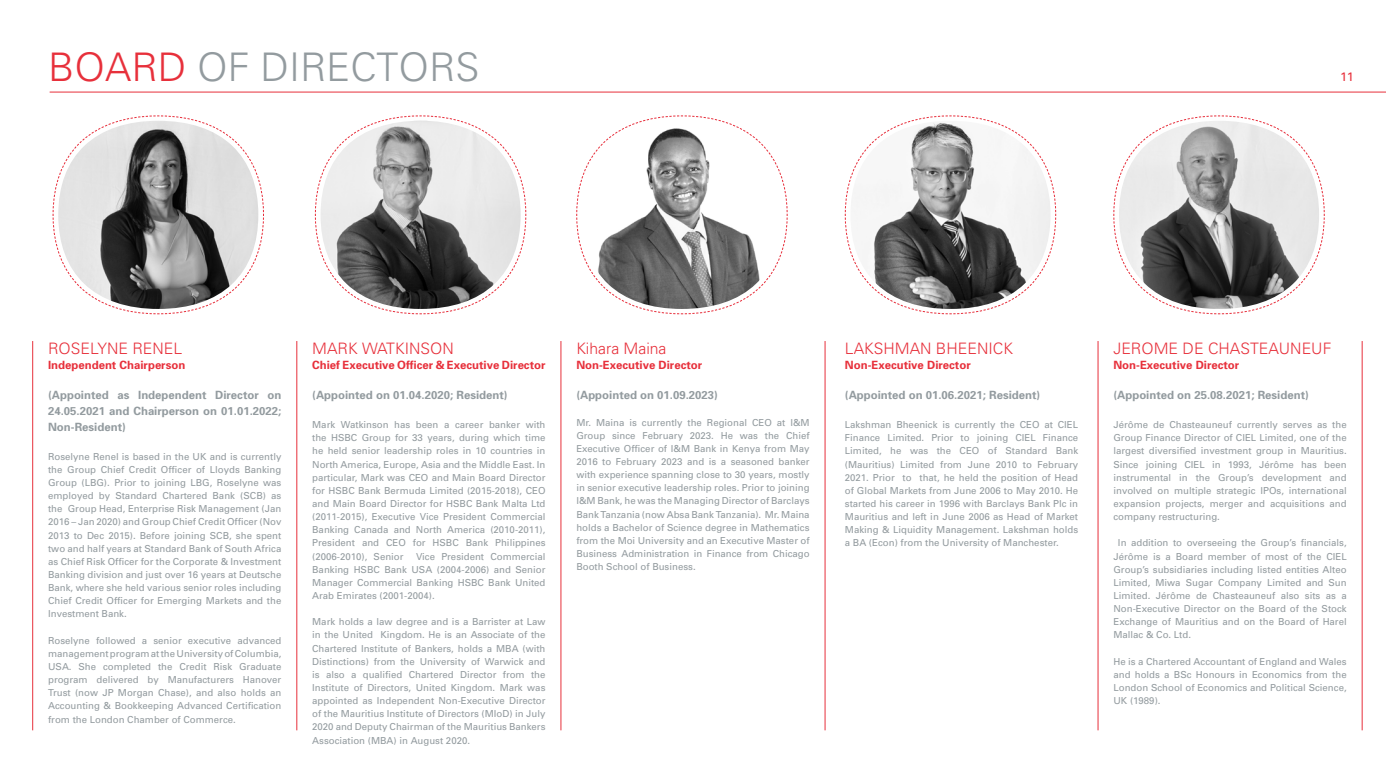
<style>
.page{position:relative;width:1386px;height:780px;background:#fff}
.page>*{position:absolute;margin:0;border:0;box-sizing:border-box;transform-origin:0 0}
.t1{font:300 39.38px "Univers";color:#939b9f}
.t2{font:300 15.75px "Univers";color:#e7303b}
.t3{font:12.25px "Univers";color:#e7303c}
.t4{font:700 11.38px/15.8px "Univers";color:#939b9f;text-align:justify}
.t5{font:700 11.38px "Univers";color:#e7303b}
.t6{font:9.62px/13.1px "Univers";color:#939b9f;text-align:justify}
.s1{color:#e7303b}
</style>
<div class="page">
<hr style="left:32px;top:341px;width:1px;height:389px;background:#e7303b">
<hr style="left:296px;top:341px;width:1px;height:389px;background:#e7303b">
<hr style="left:560px;top:341px;width:1px;height:389px;background:#e7303b">
<hr style="left:1097px;top:341px;width:1px;height:389px;background:#e7303b">
<hr style="left:824px;top:341px;width:1px;height:389px;background:#e7303b">
<hr style="left:1361px;top:341px;width:1px;height:389px;background:#e7303b">
<svg style="left:52px;top:115px;width:212px;height:199px"></svg>
<svg style="left:314px;top:115px;width:212px;height:199px"></svg>
<svg style="left:844px;top:115px;width:212px;height:199px"></svg>
<svg style="left:576px;top:115px;width:211px;height:199px"></svg>
<svg style="left:1113px;top:115px;width:211px;height:199px"></svg>
<hr style="left:50px;top:92px;width:1335px;height:1px;background:#e7303b">
<h1 class="t1" style="left:48px;top:44px;width:433px"><span class="s1">BOARD</span> OF DIRECTORS</h1>
<p class="t3" style="left:1339px;top:69px;width:15px">11</p>
<h2 class="t2" style="left:48px;top:338px;width:136px">ROSELYNE RENEL</h2>
<p class="t5" style="left:48px;top:357px;width:139px">Independent Chairperson</p>
<p class="t4" style="left:48px;top:387px;width:235px">(Appointed as Independent Director on 24.05.2021 and Chairperson on 01.01.2022; Non-Resident)</p>
<p class="t6" style="left:48px;top:449px;width:235px">Roselyne Renel is based in the UK and is currently the Group Chief Credit Officer of Lloyds Banking Group (LBG). Prior to joining LBG, Roselyne was employed by Standard Chartered Bank (SCB) as the Group Head, Enterprise Risk Management (Jan 2016 – Jan 2020) and Group Chief Credit Officer (Nov 2013 to Dec 2015). Before joining SCB, she spent two and half years at Standard Bank of South Africa as Chief Risk Officer for the Corporate &amp; Investment Banking division and just over 16 years at Deutsche Bank, where she held various senior roles including Chief Credit Officer for Emerging Markets and the Investment Bank.</p>
<p class="t6" style="left:48px;top:633px;width:235px">Roselyne followed a senior executive advanced management program at the University of Columbia, USA. She completed the Credit Risk Graduate program delivered by Manufacturers Hanover Trust (now JP Morgan Chase), and also holds an Accounting &amp; Bookkeeping Advanced Certification from the London Chamber of Commerce.</p>
<h2 class="t2" style="left:312px;top:338px;width:143px">MARK WATKINSON</h2>
<p class="t5" style="left:312px;top:357px;width:235px">Chief Executive Officer &amp; Executive Director</p>
<p class="t4" style="left:312px;top:387px;width:197px">(Appointed on 01.04.2020; Resident)</p>
<p class="t6" style="left:312px;top:418px;width:235px">Mark Watkinson has been a career banker with the HSBC Group for 33 years, during which time he held senior leadership roles in 10 countries in North America, Europe, Asia and the Middle East. In particular, Mark was CEO and Main Board Director for HSBC Bank Bermuda Limited (2015-2018), CEO and Main Board Director for HSBC Bank Malta Ltd (2011-2015), Executive Vice President Commercial Banking Canada and North America (2010-2011), President and CEO for HSBC Bank Philippines (2006-2010), Senior</p>
<p class="t6" style="left:312px;top:549px;width:235px;text-indent:104px">Vice President Commercial Banking HSBC Bank USA (2004-2006) and Senior Manager Commercial Banking HSBC Bank United Arab Emirates (2001-2004).</p>
<p class="t6" style="left:312px;top:615px;width:235px">Mark holds a law degree and is a Barrister at Law in the United Kingdom. He is an Associate of the Chartered Institute of Bankers, holds a MBA (with Distinctions) from the University of Warwick and is also a qualified Chartered Director from the Institute of Directors, United Kingdom. Mark was appointed as Independent Non-Executive Director of the Mauritius Institute of Directors (MIoD) in July 2020 and Deputy Chairman of the Mauritius Bankers Association (MBA) in August 2020.</p>
<h2 class="t2" style="left:576px;top:338px;width:92px">Kihara Maina</h2>
<p class="t5" style="left:576px;top:357px;width:127px">Non-Executive Director</p>
<p class="t4" style="left:576px;top:387px;width:143px">(Appointed on 01.09.2023)</p>
<p class="t6" style="left:576px;top:415px;width:235px">Mr. Maina is currently the Regional CEO at I&amp;M Group since February 2023. He was the Chief Executive Officer of I&amp;M Bank in Kenya from May 2016 to February 2023 and is a seasoned banker with experience spanning close to 30 years, mostly in senior executive leadership roles. Prior to joining I&amp;M Bank, he was the Managing Director of Barclays Bank Tanzania (now Absa Bank Tanzania). Mr. Maina holds a Bachelor of Science degree in Mathematics from the Moi University and an Executive Master of Business Administration in Finance from Chicago Booth School of Business.</p>
<h2 class="t2" style="left:844px;top:338px;width:170px">LAKSHMAN BHEENICK</h2>
<p class="t5" style="left:844px;top:357px;width:127px">Non-Executive Director</p>
<p class="t4" style="left:844px;top:387px;width:197px">(Appointed on 01.06.2021; Resident)</p>
<p class="t6" style="left:844px;top:418px;width:235px">Lakshman Bheenick is currently the CEO at CIEL Finance Limited. Prior to joining CIEL Finance Limited, he was the CEO of Standard Bank (Mauritius) Limited from June 2010 to February 2021. Prior to that, he held the position of Head of Global Markets from June 2006 to May 2010. He started his career in 1996 with Barclays Bank Plc in Mauritius and left in June 2006 as Head of Market Making &amp; Liquidity Management. Lakshman holds a BA (Econ) from the University of Manchester.</p>
<h2 class="t2" style="left:1113px;top:338px;width:219px">JEROME DE CHASTEAUNEUF</h2>
<p class="t5" style="left:1113px;top:357px;width:127px">Non-Executive Director</p>
<p class="t4" style="left:1113px;top:387px;width:197px">(Appointed on 25.08.2021; Resident)</p>
<p class="t6" style="left:1113px;top:418px;width:235px">Jérôme de Chasteauneuf currently serves as the Group Finance Director of CIEL Limited, one of the largest diversified investment group in Mauritius.<br>Since joining CIEL in 1993, Jérôme has been instrumental in the Group’s development and involved on multiple strategic IPOs, international expansion projects, merger and acquisitions and company restructuring.</p>
<p class="t6" style="left:1113px;top:536px;width:235px;text-indent:5px">In addition to overseeing the Group’s financials, Jérôme is a Board member of most of the CIEL Group’s subsidiaries including listed entities Alteo Limited, Miwa Sugar Company Limited and Sun Limited. Jérôme de Chasteauneuf also sits as a Non-Executive Director on the Board of the Stock Exchange of Mauritius and on the Board of Harel Mallac &amp; Co. Ltd.</p>
<p class="t6" style="left:1113px;top:654px;width:235px">He is a Chartered Accountant of England and Wales and holds a BSc Honours in Economics from the London School of Economics and Political Science, UK (1989).</p>
</div>
